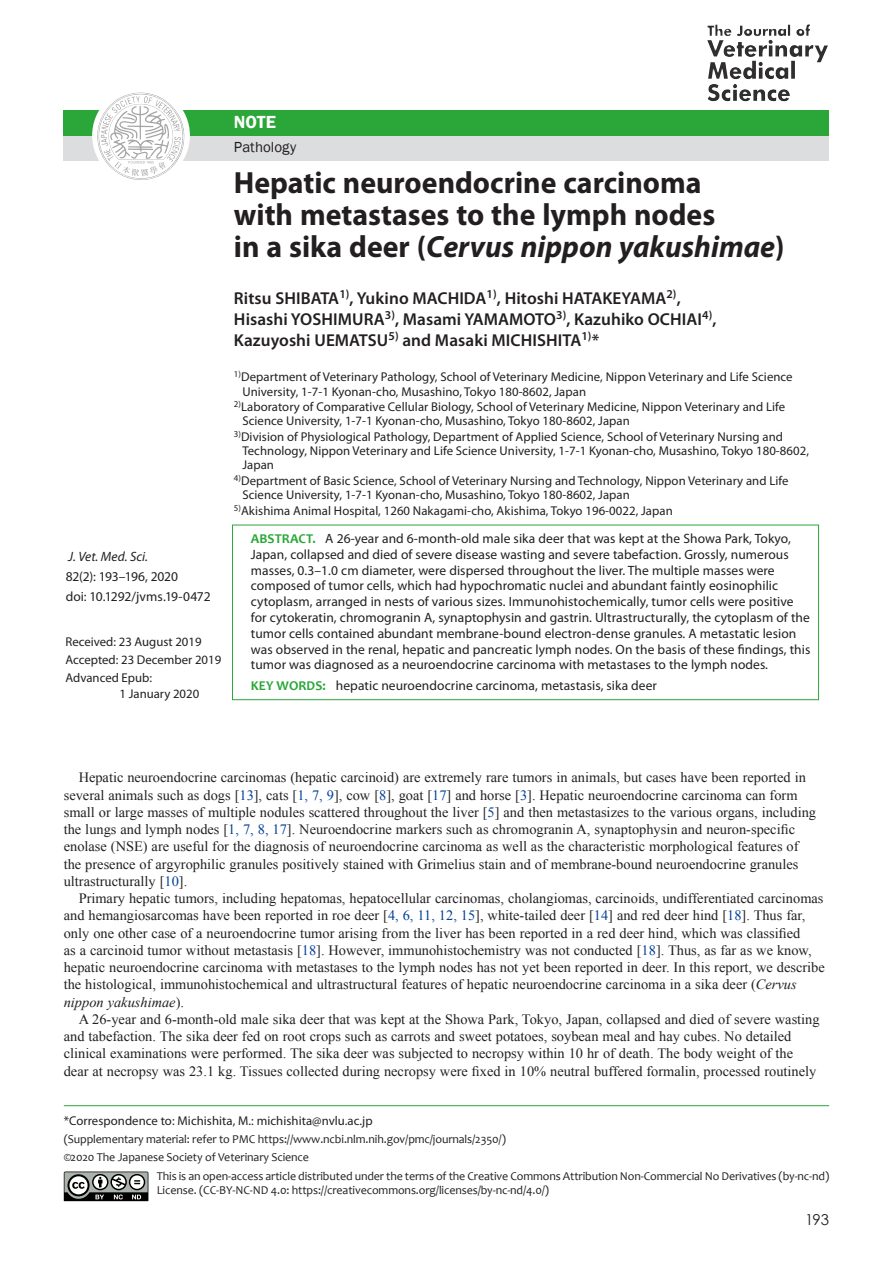
<style>
.page{position:relative;width:893px;height:1263px;background:#fff}
.page>*{position:absolute;margin:0;border:0;box-sizing:border-box;transform-origin:0 0}
.t1{font:700 30.75px/32.2px "Myriad Pro";color:#231f20}
.t2{font:600 18px "Franklin Gothic";color:#fff}
.t3{font:600 17.25px/21px "Myriad Pro";letter-spacing:.005em;color:#231f20}
.t4{font:15px "Franklin Gothic";color:#231f20}
.t5{font:15px "Century Gothic";color:#231f20}
.t6{font:14.25px/17.2px "Times New Roman";color:#231f20}
.t7{font:13.5px/15.8px "Myriad Pro";letter-spacing:.005em;color:#231f20}
.t8{font:italic 13.5px "Myriad Pro";color:#231f20}
.t9{font:12.75px/14.2px "Myriad Pro";letter-spacing:.005em;color:#231f20}
.t10{font:12px/17.9px "Candara";letter-spacing:-.01em;color:#231f20}
.s1{font-style:italic}
.s2{font-family:"Candara";font-weight:700;color:#2aa738}
.s3{color:#003f98}
</style>
<div class="page">
<hr style="left:64px;top:1105px;width:765px;height:1px;background:#2aa738">
<div style="left:64px;top:136px;width:765px;height:25px;background:#dcdddf"></div>
<div style="left:64px;top:111px;width:765px;height:25px;background:#2aa738"></div>
<div style="left:92px;top:87px;width:98px;height:97px;background:#fff;border-radius:50%"></div>
<svg style="left:94px;top:92px;width:93px;height:88px"></svg>
<img style="left:707px;top:24px;width:106px;height:33px">
<div style="left:232px;top:525px;width:587px;height:175px;border:1px solid #2aa738"></div>
<svg style="left:64px;top:1171px;width:84px;height:30px"></svg>
<p class="t8" style="left:68px;top:548px;width:81px">J. Vet. Med. Sci.</p>
<p class="t7" style="left:66px;top:566px;width:147px;line-height:20px">82(2): 193–196, 2020<br>doi: 10.1292/jvms.19-0472</p>
<p class="t9" style="left:66px;top:633px;width:157px;line-height:17.9px">Received: 23 August 2019<br>Accepted: 23 December 2019<br>Advanced Epub:</p>
<p class="t9" style="left:120px;top:686px;width:81px">1 January 2020</p>
<p class="t2" style="left:234px;top:111px;width:44px">NOTE</p>
<p class="t4" style="left:234px;top:138px;width:64px">Pathology</p>
<h1 class="t1" style="left:234px;top:165px;width:552px">Hepatic neuroendocrine carcinoma<br>with metastases to the lymph nodes<br>in a sika deer (<span class="s1">Cervus nippon yakushimae</span>)</h1>
<p class="t3" style="left:234px;top:287px;width:484px">Ritsu SHIBATA<sup>1)</sup>, Yukino MACHIDA<sup>1)</sup>, Hitoshi HATAKEYAMA<sup>2)</sup>,<br>Hisashi YOSHIMURA<sup>3)</sup>, Masami YAMAMOTO<sup>3)</sup>, Kazuhiko OCHIAI<sup>4)</sup>,<br>Kazuyoshi UEMATSU<sup>5)</sup> and Masaki MICHISHITA<sup>1)</sup>*</p>
<p class="t9" style="left:242px;top:370px;width:552px;text-indent:-9px"><sup>1)</sup>Department of Veterinary Pathology, School of Veterinary Medicine, Nippon Veterinary and Life Science<br>University, 1-7-1 Kyonan-cho, Musashino, Tokyo 180-8602, Japan</p>
<p class="t9" style="left:242px;top:399px;width:544px;text-indent:-9px"><sup>2)</sup>Laboratory of Comparative Cellular Biology, School of Veterinary Medicine, Nippon Veterinary and Life<br>Science University, 1-7-1 Kyonan-cho, Musashino, Tokyo 180-8602, Japan</p>
<p class="t9" style="left:242px;top:429px;width:568px;text-indent:-9px"><sup>3)</sup>Division of Physiological Pathology, Department of Applied Science, School of Veterinary Nursing and<br>Technology, Nippon Veterinary and Life Science University, 1-7-1 Kyonan-cho, Musashino, Tokyo 180-8602,<br>Japan</p>
<p class="t9" style="left:242px;top:473px;width:548px;text-indent:-9px"><sup>4)</sup>Department of Basic Science, School of Veterinary Nursing and Technology, Nippon Veterinary and Life<br>Science University, 1-7-1 Kyonan-cho, Musashino, Tokyo 180-8602, Japan</p>
<p class="t9" style="left:234px;top:503px;width:440px"><sup>5)</sup>Akishima Animal Hospital, 1260 Nakagami-cho, Akishima, Tokyo 196-0022, Japan</p>
<p class="t7" style="left:251px;top:531px;width:561px"><span class="s2">ABSTRACT.</span> A 26-year and 6-month-old male sika deer that was kept at the Showa Park, Tokyo, Japan, collapsed and died of severe disease wasting and severe tabefaction. Grossly, numerous masses, 0.3–1.0 cm diameter, were dispersed throughout the liver. The multiple masses were composed of tumor cells, which had hypochromatic nuclei and abundant faintly eosinophilic cytoplasm, arranged in nests of various sizes. Immunohistochemically, tumor cells were positive for cytokeratin, chromogranin A, synaptophysin and gastrin. Ultrastructurally, the cytoplasm of the tumor cells contained abundant membrane-bound electron-dense granules. A metastatic lesion was observed in the renal, hepatic and pancreatic lymph nodes. On the basis of these findings, this tumor was diagnosed as a neuroendocrine carcinoma with metastases to the lymph nodes.</p>
<p class="t7" style="left:251px;top:677px;width:408px"><span class="s2">KEY WORDS:</span> hepatic neuroendocrine carcinoma, metastasis, sika deer</p>
<p class="t6" style="left:64px;top:769px;width:754px;text-indent:15px">Hepatic neuroendocrine carcinomas (hepatic carcinoid) are extremely rare tumors in animals, but cases have been reported in several animals such as dogs [<span class="s3">13</span>], cats [<span class="s3">1, 7, 9</span>], cow [<span class="s3">8</span>], goat [<span class="s3">17</span>] and horse [<span class="s3">3</span>]. Hepatic neuroendocrine carcinoma can form small or large masses of multiple nodules scattered throughout the liver [<span class="s3">5</span>] and then metastasizes to the various organs, including the lungs and lymph nodes [<span class="s3">1, 7, 8, 17</span>]. Neuroendocrine markers such as chromogranin A, synaptophysin and neuron-specific enolase (NSE) are useful for the diagnosis of neuroendocrine carcinoma as well as the characteristic morphological features of the presence of argyrophilic granules positively stained with Grimelius stain and of membrane-bound neuroendocrine granules ultrastructurally [<span class="s3">10</span>].</p>
<p class="t6" style="left:64px;top:889px;width:763px;text-indent:15px">Primary hepatic tumors, including hepatomas, hepatocellular carcinomas, cholangiomas, carcinoids, undifferentiated carcinomas and hemangiosarcomas have been reported in roe deer [<span class="s3">4, 6, 11, 12, 15</span>], white-tailed deer [<span class="s3">14</span>] and red deer hind [<span class="s3">18</span>]. Thus far, only one other case of a neuroendocrine tumor arising from the liver has been reported in a red deer hind, which was classified<br>as a carcinoid tumor without metastasis [<span class="s3">18</span>]. However, immunohistochemistry was not conducted [<span class="s3">18</span>]. Thus, as far as we know, hepatic neuroendocrine carcinoma with metastases to the lymph nodes has not yet been reported in deer. In this report, we describe the histological, immunohistochemical and ultrastructural features of hepatic neuroendocrine carcinoma in a sika deer (<span class="s1">Cervus nippon yakushimae</span>).</p>
<p class="t6" style="left:64px;top:1010px;width:757px;text-indent:15px">A 26-year and 6-month-old male sika deer that was kept at the Showa Park, Tokyo, Japan, collapsed and died of severe wasting and tabefaction. The sika deer fed on root crops such as carrots and sweet potatoes, soybean meal and hay cubes. No detailed clinical examinations were performed. The sika deer was subjected to necropsy within 10 hr of death. The body weight of the dear at necropsy was 23.1 kg. Tissues collected during necropsy were fixed in 10% neutral buffered formalin, processed routinely</p>
<p class="t9" style="left:64px;top:1113px;width:310px">*Correspondence to: Michishita, M.: michishita@nvlu.ac.jp</p>
<p class="t10" style="left:64px;top:1130px;width:444px">(Supplementary material: refer to PMC https://www.ncbi.nlm.nih.gov/pmc/journals/2350/) ©2020 The Japanese Society of Veterinary Science</p>
<p class="t10" style="left:157px;top:1169px;width:674px;line-height:13.5px">This is an open-access article distributed under the terms of the Creative Commons Attribution Non-Commercial No Derivatives (by-nc-nd)<br>License. (CC-BY-NC-ND 4.0: https://creativecommons.org/licenses/by-nc-nd/4.0/)</p>
<p class="t5" style="left:805px;top:1209px;width:26px">193</p>
</div>
